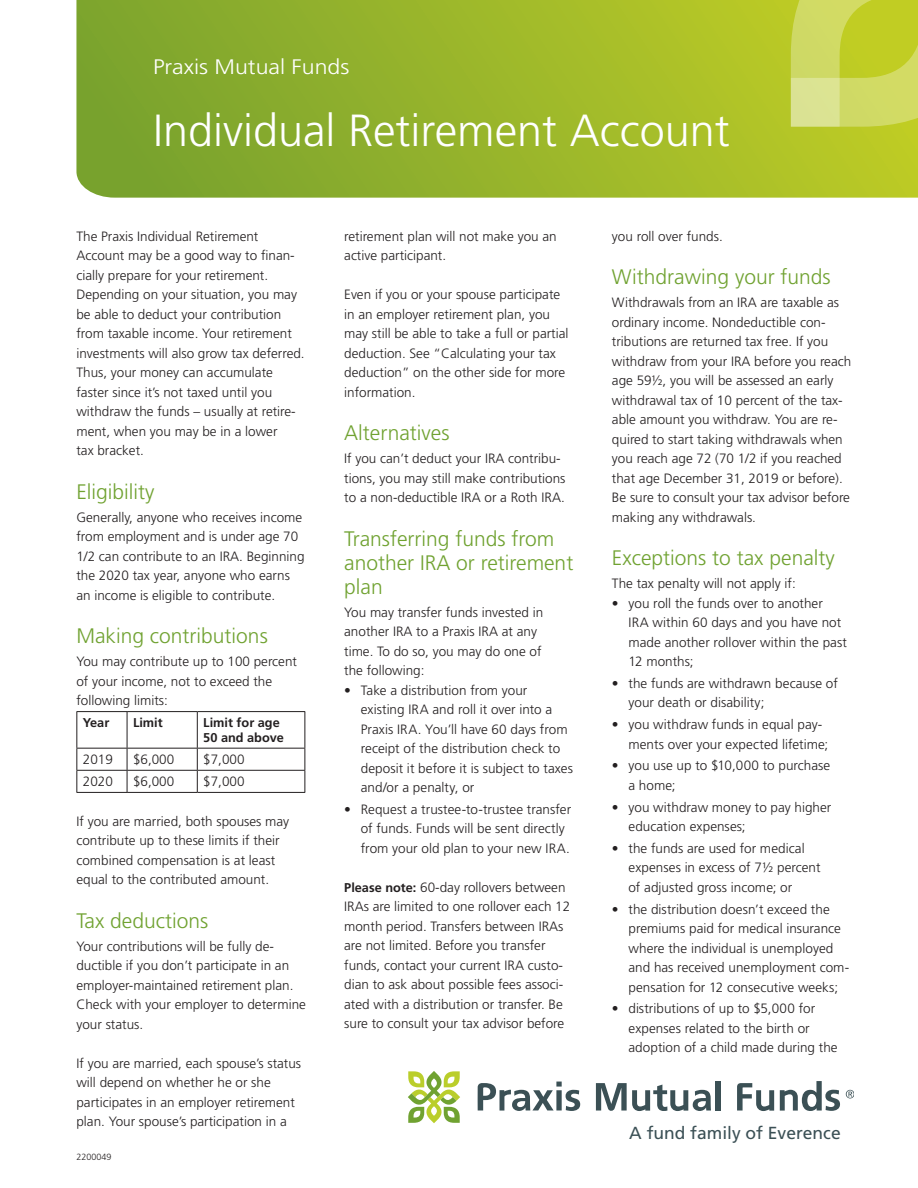
<style>
.page{position:relative;width:918px;height:1188px;background:#fff}
.page>*{position:absolute;margin:0;border:0;box-sizing:border-box;transform-origin:0 0}
.t1{font:300 45px "Frutiger LT Std";color:#fff}
.t2{font:300 21px/24px "Frutiger LT Std";color:#70a231}
.t3{font:300 21px "Frutiger LT Std";color:#fff;scale:1.1 1}
.t4{font:17.4px "Frutiger LT Std";color:#3b5055}
.t5{font:300 13.5px/19.5px "Frutiger LT Std";color:#231f20}
.t6{font:700 12.75px/15px "Frutiger LT Std";color:#231f20}
.t7{font:300 9px "Frutiger LT Std";color:#231f20}
.s1{font-weight:700;font-size:12.75px}
</style>
<div class="page">
<svg style="left:76px;top:0;width:842px;height:198px;background:#98b52b"></svg>
<svg style="left:791px;top:0;width:127px;height:127px;background:#ccd654"></svg>
<hr style="left:76px;top:712px;width:1px;height:36px;background:#231f20">
<hr style="left:76px;top:711px;width:51px;height:1px;background:#231f20">
<hr style="left:127px;top:712px;width:1px;height:36px;background:#231f20">
<hr style="left:127px;top:711px;width:70px;height:1px;background:#231f20">
<hr style="left:197px;top:712px;width:1px;height:36px;background:#231f20">
<hr style="left:305px;top:712px;width:1px;height:36px;background:#231f20">
<hr style="left:197px;top:711px;width:108px;height:1px;background:#231f20">
<hr style="left:76px;top:748px;width:51px;height:1px;background:#231f20">
<hr style="left:127px;top:748px;width:70px;height:1px;background:#231f20">
<hr style="left:197px;top:748px;width:108px;height:1px;background:#231f20">
<svg style="left:76px;top:749px;width:1px;height:43px"></svg>
<hr style="left:76px;top:770px;width:51px;height:1px;background:#231f20">
<hr style="left:76px;top:792px;width:51px;height:1px;background:#231f20">
<svg style="left:127px;top:749px;width:1px;height:43px"></svg>
<hr style="left:127px;top:770px;width:70px;height:1px;background:#231f20">
<hr style="left:127px;top:792px;width:70px;height:1px;background:#231f20">
<svg style="left:197px;top:749px;width:1px;height:43px"></svg>
<svg style="left:305px;top:749px;width:1px;height:43px"></svg>
<hr style="left:197px;top:770px;width:108px;height:1px;background:#231f20">
<hr style="left:197px;top:792px;width:108px;height:1px;background:#231f20">
<svg style="left:846px;top:1090px;width:8px;height:8px"></svg>
<svg style="left:596px;top:1083px;width:115px;height:28px"></svg>
<div style="left:716px;top:1081px;width:5px;height:30px;background:#3b5055"></div>
<svg style="left:737px;top:1083px;width:37px;height:28px"></svg>
<svg style="left:478px;top:1082px;width:102px;height:29px"></svg>
<svg style="left:780px;top:1081px;width:60px;height:30px"></svg>
<svg style="left:408px;top:1071px;width:52px;height:52px"></svg>
<h2 class="t3" style="left:153px;top:55px;width:180px">Praxis Mutual Funds</h2>
<h1 class="t1" style="left:153px;top:105px;width:578px">Individual Retirement Account</h1>
<p class="t5" style="left:76px;top:226px;width:230px">The Praxis Individual Retirement Account may be a good way to finan&shy;cially prepare for your retirement.<br>Depending on your situation, you may be able to deduct your contribution from taxable income. Your retirement investments will also grow tax deferred.<br>Thus, your money can accumulate faster since it’s not taxed until you withdraw the funds – usually at retire&shy;ment, when you may be in a lower<br>tax bracket.</p>
<h2 class="t2" style="left:76px;top:480px;width:80px">Eligibility</h2>
<p class="t5" style="left:76px;top:508px;width:230px">Generally, anyone who receives income from employment and is under age 70<br>1/2 can contribute to an IRA. Beginning the 2020 tax year, anyone who earns an income is eligible to contribute.</p>
<h2 class="t2" style="left:76px;top:624px;width:193px">Making contributions</h2>
<p class="t5" style="left:76px;top:652px;width:222px">You may contribute up to 100 percent of your income, not to exceed the following limits:</p>
<p class="t6" style="left:83px;top:715px;width:28px">Year</p>
<p class="t6" style="left:133px;top:715px;width:31px">Limit</p>
<p class="t6" style="left:203px;top:715px;width:82px">Limit for age<br>50 and above</p>
<p class="t5" style="left:83px;top:750px;width:32px">2019</p>
<p class="t5" style="left:133px;top:750px;width:43px">$6,000</p>
<p class="t5" style="left:203px;top:750px;width:43px">$7,000</p>
<p class="t5" style="left:83px;top:772px;width:32px">2020</p>
<p class="t5" style="left:133px;top:772px;width:43px">$6,000</p>
<p class="t5" style="left:203px;top:772px;width:43px">$7,000</p>
<p class="t5" style="left:76px;top:812px;width:214px">If you are married, both spouses may contribute up to these limits if their combined compensation is at least equal to the contributed amount.</p>
<h2 class="t2" style="left:76px;top:909px;width:133px">Tax deductions</h2>
<p class="t5" style="left:76px;top:937px;width:231px">Your contributions will be fully de&shy;ductible if you don’t participate in an employer-maintained retirement plan.<br>Check with your employer to determine your status.</p>
<p class="t5" style="left:76px;top:1054px;width:226px">If you are married, each spouse’s status will depend on whether he or she participates in an employer retirement plan. Your spouse’s participation in a</p>
<p class="t7" style="left:76px;top:1151px;width:37px">2200049</p>
<p class="t5" style="left:344px;top:226px;width:214px">retirement plan will not make you an active participant.</p>
<p class="t5" style="left:344px;top:285px;width:226px">Even if you or your spouse participate in an employer retirement plan, you may still be able to take a full or partial deduction. See “Calculating your tax deduction” on the other side for more information.</p>
<h2 class="t2" style="left:344px;top:421px;width:107px">Alternatives</h2>
<p class="t5" style="left:344px;top:449px;width:223px">If you can’t deduct your IRA contribu&shy;tions, you may still make contributions to a non-deductible IRA or a Roth IRA.</p>
<h2 class="t2" style="left:344px;top:527px;width:231px">Transferring funds from another IRA or retirement plan</h2>
<p class="t5" style="left:344px;top:603px;width:201px">You may transfer funds invested in another IRA to a Praxis IRA at any time. To do so, you may do one of the following:</p>
<p class="t5" style="left:361px;top:680px;width:214px;text-indent:-16px">• Take a distribution from your existing IRA and roll it over into a<br>Praxis IRA. You’ll have 60 days from receipt of the distribution check to deposit it before it is subject to taxes and/or a penalty, or</p>
<p class="t5" style="left:361px;top:800px;width:212px;text-indent:-16px">• Request a trustee-to-trustee transfer of funds. Funds will be sent directly from your old plan to your new IRA.</p>
<p class="t5" style="left:344px;top:878px;width:228px"><span class="s1">Please note:</span> 60-day rollovers between IRAs are limited to one rollover each 12 month period. Transfers between IRAs are not limited. Before you transfer funds, contact your current IRA custo&shy;dian to ask about possible fees associ&shy;ated with a distribution or transfer. Be sure to consult your tax advisor before</p>
<p class="t5" style="left:612px;top:226px;width:112px">you roll over funds.</p>
<h2 class="t2" style="left:612px;top:265px;width:220px">Withdrawing your funds</h2>
<p class="t5" style="left:612px;top:293px;width:241px">Withdrawals from an IRA are taxable as ordinary income. Nondeductible con&shy;tributions are returned tax free. If you withdraw from your IRA before you reach age 59½, you will be assessed an early withdrawal tax of 10 percent of the tax&shy;able amount you withdraw. You are re&shy;quired to start taking withdrawals when you reach age 72 (70 1/2 if you reached that age December 31, 2019 or before).<br>Be sure to consult your tax advisor before making any withdrawals.</p>
<h2 class="t2" style="left:612px;top:546px;width:224px">Exceptions to tax penalty</h2>
<p class="t5" style="left:612px;top:574px;width:185px">The tax penalty will not apply if:</p>
<p class="t5" style="left:628px;top:594px;width:220px;text-indent:-16px">• you roll the funds over to another<br>IRA within 60 days and you have not made another rollover within the past<br>12 months;</p>
<p class="t5" style="left:628px;top:674px;width:211px;text-indent:-16px">• the funds are withdrawn because of your death or disability;</p>
<p class="t5" style="left:628px;top:715px;width:201px;text-indent:-16px">• you withdraw funds in equal pay&shy;ments over your expected lifetime;</p>
<p class="t5" style="left:628px;top:756px;width:203px;text-indent:-16px">• you use up to $10,000 to purchase a home;</p>
<p class="t5" style="left:628px;top:797px;width:204px;text-indent:-16px">• you withdraw money to pay higher education expenses;</p>
<p class="t5" style="left:628px;top:839px;width:194px;text-indent:-16px">• the funds are used for medical expenses in excess of 7½ percent of adjusted gross income; or</p>
<p class="t5" style="left:628px;top:899px;width:222px;text-indent:-16px">• the distribution doesn’t exceed the premiums paid for medical insurance where the individual is unemployed and has received unemployment com&shy;pensation for 12 consecutive weeks;</p>
<p class="t5" style="left:628px;top:999px;width:211px;text-indent:-16px">• distributions of up to $5,000 for expenses related to the birth or adoption of a child made during the</p>
<p class="t4" style="left:629px;top:1123px;width:213px">A fund family of Everence</p>
</div>
